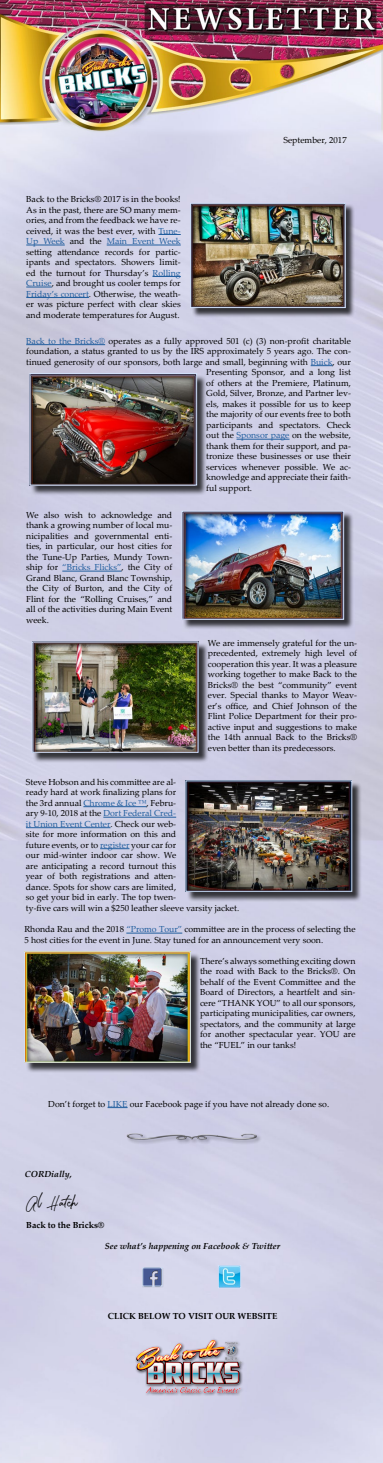
<style>
.page{position:relative;width:383px;height:1463px;background:#fff}
.page>*{position:absolute;margin:0;border:0;box-sizing:border-box;transform-origin:0 0}
.t1{font:15px "weyouth";color:#000}
.t2{font:8.75px/10.5px "Palatino Linotype";color:#000;text-align:justify}
.t3{font:italic 700 8.75px "Palatino Linotype";color:#000}
.t4{font:700 8.75px "Palatino Linotype";color:#000}
.s1{color:#215e9e}
</style>
<div class="page">
<img style="left:0;top:584px;width:382px;height:257px">
<img style="left:102px;top:1126px;width:178px;height:22px">
<img style="left:0;top:139px;width:382px;height:445px">
<svg style="left:158px;top:234px;width:23px;height:1px"></svg>
<hr style="left:26px;top:245px;width:39px;height:1px;background:#215e9e">
<hr style="left:107px;top:245px;width:74px;height:1px;background:#215e9e">
<svg style="left:152px;top:276px;width:29px;height:1px"></svg>
<svg style="left:26px;top:287px;width:26px;height:1px"></svg>
<hr style="left:26px;top:297px;width:63px;height:1px;background:#215e9e">
<hr style="left:62px;top:571px;width:59px;height:1px;background:#215e9e">
<hr style="left:26px;top:344px;width:79px;height:1px;background:#215e9e">
<svg style="left:310px;top:365px;width:22px;height:1px"></svg>
<hr style="left:236px;top:439px;width:53px;height:1px;background:#215e9e">
<div style="left:191px;top:204px;width:164px;height:113px;background:#000;opacity:.75"></div>
<img style="left:192px;top:205px;width:151px;height:101px">
<div style="left:190px;top:203px;width:155px;height:105px;border:1px solid #d1e2fb"></div>
<div style="left:183px;top:512px;width:171px;height:118px;background:#000;opacity:.75"></div>
<img style="left:183px;top:513px;width:158px;height:104px">
<div style="left:181px;top:511px;width:162px;height:108px;border:1px solid #d1e2fb"></div>
<div style="left:31px;top:374px;width:176px;height:122px;background:#000;opacity:.75"></div>
<img style="left:31px;top:375px;width:164px;height:108px">
<div style="left:29px;top:373px;width:168px;height:112px;border:1px solid #d1e2fb"></div>
<div style="left:33px;top:643px;width:175px;height:120px;background:#000;opacity:.75"></div>
<img style="left:34px;top:643px;width:162px;height:107px">
<hr style="left:83px;top:806px;width:63px;height:1px;background:#215e9e">
<hr style="left:103px;top:817px;width:73px;height:1px;background:#215e9e">
<hr style="left:26px;top:827px;width:84px;height:1px;background:#215e9e">
<svg style="left:100px;top:848px;width:29px;height:1px"></svg>
<div style="left:135px;top:1338px;width:110px;height:58px;background:#000;opacity:.75"></div>
<img style="left:135px;top:1338px;width:107px;height:57px">
<img style="left:220px;top:1267px;width:18px;height:19px">
<div style="left:218px;top:1265px;width:22px;height:23px;border:1px solid #d1e2fb"></div>
<div style="left:142px;top:1267px;width:21px;height:20px;background:#000;opacity:.75"></div>
<img style="left:144px;top:1269px;width:16px;height:15px">
<div style="left:142px;top:1267px;width:20px;height:19px;border:1px solid #d1e2fb"></div>
<div style="left:187px;top:782px;width:175px;height:120px;background:#000;opacity:.75"></div>
<img style="left:187px;top:782px;width:163px;height:107px">
<hr style="left:126px;top:933px;width:56px;height:1px;background:#215e9e">
<div style="left:25px;top:952px;width:175px;height:120px;background:#000;opacity:.75"></div>
<img style="left:26px;top:953px;width:162px;height:107px">
<svg style="left:107px;top:1107px;width:20px;height:1px"></svg>
<img style="left:0;top:0;width:382px;height:139px">
<p class="t2" style="left:26px;top:193px;width:156px">Back to the Bricks® 2017 is in the books!<br>As in the past, there are SO many mem&shy;ories, and from the feedback we have re&shy;ceived, it was the best ever, with <span class="s1">Tune-Up Week</span> and the <span class="s1">Main Event Week </span>setting attendance records for partic&shy;ipants and spectators. Showers limit&shy;ed the turnout for Thursday’s <span class="s1">Rolling Cruise</span>, and brought us cooler temps for <span class="s1">Friday’s concert</span>. Otherwise, the weath&shy;er was picture perfect with clear skies and moderate temperatures for August.</p>
<p class="t2" style="left:283px;top:135px;width:65px">September, 2017</p>
<p class="t2" style="left:26px;top:335px;width:326px"><span class="s1">Back to the Bricks®</span> operates as a fully approved 501 (c) (3) non-profit charitable</p>
<p class="t2" style="left:26px;top:346px;width:326px">foundation, a status granted to us by the IRS approximately 5 years ago. The con-</p>
<p class="t2" style="left:26px;top:356px;width:326px">tinued generosity of our sponsors, both large and small, beginning with <span class="s1">Buick</span>, our</p>
<p class="t2" style="left:206px;top:367px;width:146px">Presenting Sponsor, and a long list</p>
<p class="t2" style="left:206px;top:377px;width:146px">of others at the Premiere, Platinum,</p>
<p class="t2" style="left:206px;top:388px;width:146px">Gold, Silver, Bronze, and Partner lev-</p>
<p class="t2" style="left:206px;top:398px;width:146px">els, makes it possible for us to keep</p>
<p class="t2" style="left:206px;top:409px;width:146px">the majority of our events free to both</p>
<p class="t2" style="left:206px;top:419px;width:146px">participants and spectators. Check</p>
<p class="t2" style="left:206px;top:430px;width:146px">out the <span class="s1">Sponsor page</span> on the website,</p>
<p class="t2" style="left:206px;top:440px;width:146px">thank them for their support, and pa-</p>
<p class="t2" style="left:206px;top:451px;width:146px">tronize these businesses or use their</p>
<p class="t2" style="left:206px;top:461px;width:146px">services whenever possible. We ac-</p>
<p class="t2" style="left:206px;top:472px;width:146px">knowledge and appreciate their faith-</p>
<p class="t2" style="left:206px;top:482px;width:47px">ful support.</p>
<p class="t2" style="left:26px;top:509px;width:147px">We also wish to acknowledge and thank a growing number of local mu&shy;nicipalities and governmental enti&shy;ties, in particular, our host cities for the Tune-Up Parties, Mundy Town&shy;ship for <span class="s1">“Bricks Flicks”</span>, the City of Grand Blanc, Grand Blanc Township, the City of Burton, and the City of Flint for the “Rolling Cruises,” and all of the activities during Main Event week.</p>
<p class="t2" style="left:208px;top:637px;width:151px">We are immensely grateful for the un&shy;precedented, extremely high level of cooperation this year. It was a pleasure working together to make Back to the Bricks® the best “community” event ever. Special thanks to Mayor Weav&shy;er’s office, and Chief Johnson of the Flint Police Department for their pro&shy;active input and suggestions to make the 14th annual Back to the Bricks® even better than its predecessors.</p>
<p class="t2" style="left:26px;top:776px;width:215px;text-align:left">Steve Hobson and his committee are al-<br>ready hard at work finalizing plans for<br>the 3rd annual <span class="s1">Chrome &amp; Ice ™</span>, Febru-<br>ary 9-10, 2018 at the <span class="s1">Dort Federal Cred-<br>it Union Event Center</span>. Check our web-<br>site for more information on this and<br>future events, or to <span class="s1">register</span> your car for<br>our mid-winter indoor car show. We<br>are anticipating a record turnout this<br>year of both registrations and atten-<br>dance. Spots for show cars are limited,<br>so get your bid in early. The top twen-<br>ty-five cars will win a $250 leather sleeve varsity jacket.</p>
<p class="t2" style="left:24px;top:923px;width:332px">Rhonda Rau and the 2018 <span class="s1">“Promo Tour”</span> committee are in the process of selecting the<br>5 host cities for the event in June. Stay tuned for an announcement very soon.</p>
<p class="t2" style="left:200px;top:955px;width:157px">There’s always something exciting down the road with Back to the Bricks®. On behalf of the Event Committee and the Board of Directors, a heartfelt and sin&shy;cere “THANK YOU” to all our sponsors, participating municipalities, car owners, spectators, and the community at large for another spectacular year. YOU are the “FUEL” in our tanks!</p>
<p class="t2" style="left:48px;top:1098px;width:282px">Don’t forget to <span class="s1">LIKE</span> our Facebook page if you have not already done so.</p>
<p class="t3" style="left:25px;top:1167px;width:49px">CORDially,</p>
<h1 class="t1" style="left:26px;top:1193px;width:53px">Al Hatch</h1>
<p class="t4" style="left:26px;top:1218px;width:80px">Back to the Bricks®</p>
<p class="t3" style="left:105px;top:1240px;width:177px">See what’s happening on Facebook &amp; Twitter</p>
<p class="t4" style="left:108px;top:1310px;width:171px">CLICK BELOW TO VISIT OUR WEBSITE</p>
</div>
